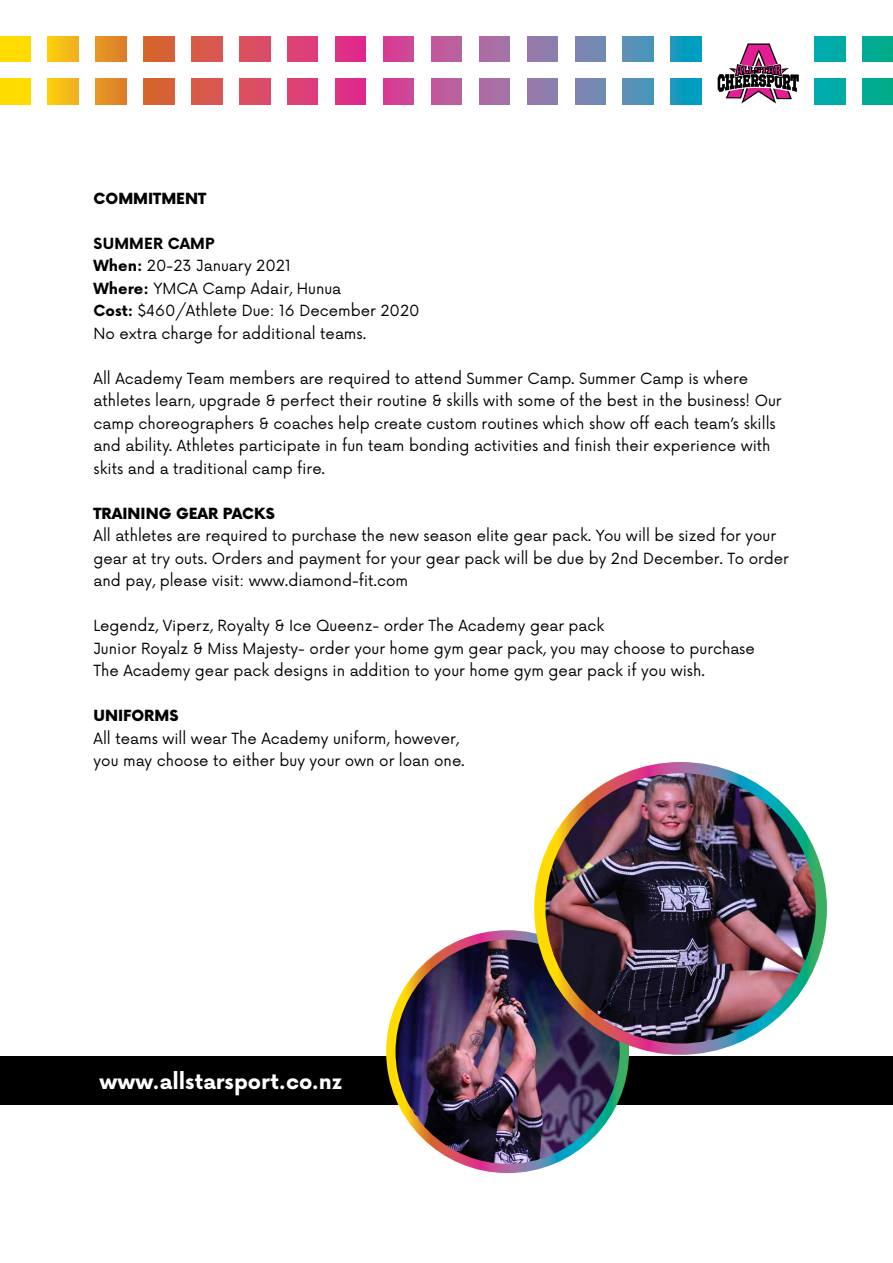
<style>
.page{position:relative;width:893px;height:1263px;background:#fff}
.page>*{position:absolute;margin:0;border:0;box-sizing:border-box;transform-origin:0 0}
.t1{font:700 21px "Now Alt";color:#fff}
.t2{font:15px/22.5px "Now Alt";color:#000}
.t3{font:900 15px "Now Alt";color:#000}
.s1{font-weight:700}
</style>
<div class="page">
<div style="left:0;top:36px;width:30px;height:25px;background:#ffdb00"></div>
<div style="left:0;top:79px;width:30px;height:25px;background:#ffdb00"></div>
<div style="left:48px;top:36px;width:30px;height:25px;background:linear-gradient(to right,#fdd109,#efb020)"></div>
<div style="left:48px;top:79px;width:30px;height:25px;background:linear-gradient(to right,#fdd109,#efb020)"></div>
<div style="left:96px;top:36px;width:30px;height:25px;background:linear-gradient(to right,#e79a24,#dc7c28)"></div>
<div style="left:96px;top:79px;width:30px;height:25px;background:linear-gradient(to right,#e79a24,#dc7c28)"></div>
<div style="left:144px;top:36px;width:30px;height:25px;background:#d5622f"></div>
<div style="left:144px;top:79px;width:30px;height:25px;background:#d5622f"></div>
<div style="left:192px;top:36px;width:30px;height:25px;background:#d8594d"></div>
<div style="left:192px;top:79px;width:30px;height:25px;background:#d8594d"></div>
<div style="left:240px;top:36px;width:30px;height:25px;background:#da4e64"></div>
<div style="left:240px;top:79px;width:30px;height:25px;background:#da4e64"></div>
<div style="left:287px;top:36px;width:31px;height:25px;background:#dd4078"></div>
<div style="left:287px;top:79px;width:31px;height:25px;background:#dd4078"></div>
<div style="left:335px;top:36px;width:31px;height:25px;background:#df2c89"></div>
<div style="left:335px;top:79px;width:31px;height:25px;background:#df2c89"></div>
<div style="left:383px;top:36px;width:31px;height:25px;background:#d34195"></div>
<div style="left:383px;top:79px;width:31px;height:25px;background:#d34195"></div>
<div style="left:431px;top:36px;width:31px;height:25px;background:#be5c9c"></div>
<div style="left:431px;top:79px;width:31px;height:25px;background:#be5c9c"></div>
<div style="left:479px;top:36px;width:31px;height:25px;background:#aa6fa5"></div>
<div style="left:479px;top:79px;width:31px;height:25px;background:#aa6fa5"></div>
<div style="left:527px;top:36px;width:31px;height:25px;background:#927cab"></div>
<div style="left:527px;top:79px;width:31px;height:25px;background:#927cab"></div>
<div style="left:575px;top:36px;width:30px;height:25px;background:#7788b2"></div>
<div style="left:575px;top:79px;width:30px;height:25px;background:#7788b2"></div>
<div style="left:623px;top:36px;width:30px;height:25px;background:#5193b9"></div>
<div style="left:623px;top:79px;width:30px;height:25px;background:#5193b9"></div>
<div style="left:671px;top:36px;width:30px;height:25px;background:linear-gradient(to right,#199abd,#009fc0)"></div>
<div style="left:671px;top:79px;width:30px;height:25px;background:linear-gradient(to right,#199abd,#009fc0)"></div>
<div style="left:815px;top:36px;width:30px;height:25px;background:#00aba9"></div>
<div style="left:815px;top:79px;width:30px;height:25px;background:#00aba9"></div>
<div style="left:862px;top:36px;width:31px;height:25px;background:#00ab8f"></div>
<div style="left:862px;top:79px;width:31px;height:25px;background:#00ab8f"></div>
<svg style="left:717px;top:43px;width:82px;height:61px"></svg>
<div style="left:0;top:1056px;width:893px;height:49px;background:#000"></div>
<img style="left:391px;top:935px;width:233px;height:233px;border-radius:117px">
<div style="left:386px;top:930px;width:243px;height:243px;border:9px solid #fff;border-radius:50%"></div>
<img style="left:540px;top:768px;width:281px;height:281px;border-radius:141px">
<div style="left:534px;top:762px;width:293px;height:293px;border:11px solid #fff;border-radius:50%"></div>
<p class="t3" style="left:94px;top:187px;width:114px">COMMITMENT</p>
<p class="t2" style="left:94px;top:231px;width:328px"><span class="s1">SUMMER CAMP<br>When:</span> 20-23 January 2021<br><span class="s1">Where:</span> YMCA Camp Adair, Hunua<br><span class="s1">Cost:</span> $460/Athlete Due: 16 December 2020<br>No extra charge for additional teams.</p>
<p class="t2" style="left:94px;top:366px;width:690px">All Academy Team members are required to attend Summer Camp. Summer Camp is where athletes learn, upgrade &amp; perfect their routine &amp; skills with some of the best in the business! Our camp choreographers &amp; coaches help create custom routines which show off each team’s skills and ability. Athletes participate in fun team bonding activities and finish their experience with skits and a traditional camp fire.</p>
<p class="t3" style="left:94px;top:502px;width:183px">TRAINING GEAR PACKS</p>
<p class="t2" style="left:94px;top:524px;width:697px">All athletes are required to purchase the new season elite gear pack. You will be sized for your gear at try outs. Orders and payment for your gear pack will be due by 2nd December. To order and pay, please visit: www.diamond-fit.com</p>
<p class="t2" style="left:94px;top:614px;width:663px">Legendz, Viperz, Royalty &amp; Ice Queenz- order The Academy gear pack<br>Junior Royalz &amp; Miss Majesty- order your home gym gear pack, you may choose to purchase<br>The Academy gear pack designs in addition to your home gym gear pack if you wish.</p>
<p class="t3" style="left:94px;top:705px;width:87px">UNIFORMS</p>
<p class="t2" style="left:94px;top:726px;width:373px">All teams will wear The Academy uniform, however, you may choose to either buy your own or loan one.</p>
<h1 class="t1" style="left:100px;top:1065px;width:244px">www.allstarsport.co.nz</h1>
</div>
